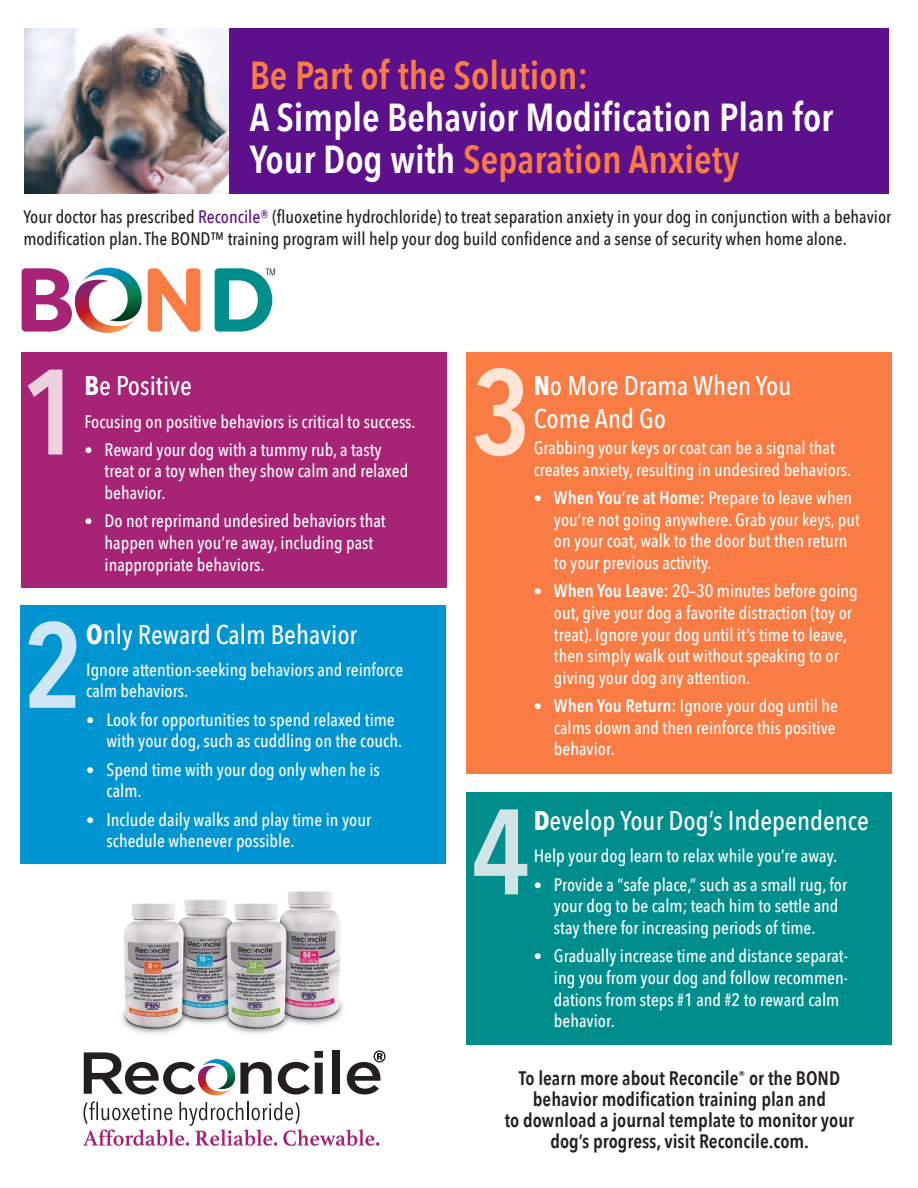
<style>
.page{position:relative;width:918px;height:1188px;background:#fff}
.page>*{position:absolute;margin:0;border:0;box-sizing:border-box;transform-origin:0 0}
.t1{font:600 120px "Avenir Next Condensed";color:#eed1de}
.t2{font:600 120px "Avenir Next Condensed";color:#cfe6f5}
.t3{font:600 120px "Avenir Next Condensed";color:#ffe5d5}
.t4{font:600 120px "Avenir Next Condensed";color:#d0e4e5}
.t5{font:600 39px/42px "Avenir Next Condensed";color:#fff}
.t6{font:600 39px "Avenir Next Condensed";color:#f87c44}
.t7{font:500 27px/32.4px "Avenir Next Condensed";color:#fff}
.t8{font:600 19.5px/21px "Avenir Next Condensed";color:#241f1f;text-align:center}
.t9{font:500 18px/21.6px "Avenir Next Condensed";color:#fff}
.t10{font:500 18px/21.6px "Avenir Next Condensed";color:#241f1f}
.s1{color:#f87c44}
.s2{color:#5c108c}
.s3{font-weight:700}
.s4{font-size:16.5px}
.s5{font-weight:600;font-size:16.5px}
.s6{font-weight:600}
</style>
<div class="page">
<img style="left:25px;top:28px;width:205px;height:166px">
<div style="left:230px;top:28px;width:659px;height:166px;background:#5c108c"></div>
<div style="left:22px;top:353px;width:425px;height:235px;background:#a62375"></div>
<div style="left:21px;top:606px;width:425px;height:258px;background:#0095d0"></div>
<div style="left:467px;top:353px;width:425px;height:421px;background:#f87c44"></div>
<div style="left:467px;top:792px;width:425px;height:254px;background:#008e8c"></div>
<img style="left:121px;top:891px;width:222px;height:143px">
<svg style="left:148px;top:268px;width:52px;height:64px"></svg>
<svg style="left:22px;top:268px;width:120px;height:65px"></svg>
<svg style="left:215px;top:268px;width:60px;height:64px"></svg>
<svg style="left:83px;top:1051px;width:302px;height:95px"></svg>
<h2 class="t6" style="left:250px;top:41px;width:340px">Be Part of the Solution:</h2>
<h2 class="t5" style="left:250px;top:95px;width:585px">A Simple Behavior Modification Plan for<br>Your Dog with <span class="s1">Separation Anxiety</span></h2>
<p class="t10" style="left:23px;top:206px;width:870px">Your doctor has prescribed <span class="s2">Reconcile®</span> (fluoxetine hydrochloride) to treat separation anxiety in your dog in conjunction with a behavior modification plan. The BOND™ training program will help your dog build confidence and a sense of security when home alone.</p>
<h1 class="t1" style="left:21px;top:309px;width:62px">1</h1>
<h1 class="t2" style="left:24px;top:562px;width:62px">2</h1>
<h1 class="t3" style="left:471px;top:309px;width:61px">3</h1>
<h3 class="t7" style="left:84px;top:370px;width:109px"><span class="s3">B</span>e Positive</h3>
<h3 class="t7" style="left:534px;top:370px;width:259px"><span class="s3">N</span>o More Drama When You<br>Come And Go</h3>
<p class="t9" style="left:84px;top:410px;width:333px">Focusing on positive behaviors is critical to success.</p>
<p class="t9" style="left:105px;top:439px;width:305px;text-indent:-20px"><span class="s4">•</span> Reward your dog with a tummy rub, a tasty treat or a toy when they show calm and relaxed behavior.</p>
<p class="t9" style="left:105px;top:510px;width:283px;text-indent:-20px"><span class="s4">•</span> Do not reprimand undesired behaviors that happen when you’re away, including past inappropriate behaviors.</p>
<p class="t9" style="left:534px;top:437px;width:319px">Grabbing your keys or coat can be a signal that creates anxiety, resulting in undesired behaviors.</p>
<p class="t9" style="left:554px;top:487px;width:307px;text-indent:-20px"><span class="s5">•</span> <span class="s6">When You’re at Home:</span> Prepare to leave when you’re not going anywhere. Grab your keys, put on your coat, walk to the door but then return to your previous activity.</p>
<p class="t9" style="left:554px;top:580px;width:305px;text-indent:-20px"><span class="s5">•</span> <span class="s6">When You Leave:</span> 20–30 minutes before going out, give your dog a favorite distraction (toy or treat). Ignore your dog until it’s time to leave, then simply walk out without speaking to or giving your dog any attention.</p>
<p class="t9" style="left:554px;top:695px;width:286px;text-indent:-20px"><span class="s5">•</span> <span class="s6">When You Return:</span> Ignore your dog until he calms down and then reinforce this positive behavior.</p>
<h3 class="t7" style="left:86px;top:618px;width:273px"><span class="s3">O</span>nly Reward Calm Behavior</h3>
<p class="t9" style="left:86px;top:659px;width:319px">Ignore attention-seeking behaviors and reinforce calm behaviors.</p>
<p class="t9" style="left:107px;top:709px;width:297px;text-indent:-20px"><span class="s4">•</span> Look for opportunities to spend relaxed time with your dog, such as cuddling on the couch.</p>
<p class="t9" style="left:107px;top:759px;width:275px;text-indent:-20px"><span class="s4">•</span> Spend time with your dog only when he is calm.</p>
<p class="t9" style="left:107px;top:809px;width:266px;text-indent:-20px"><span class="s4">•</span> Include daily walks and play time in your schedule whenever possible.</p>
<h1 class="t4" style="left:471px;top:749px;width:61px">4</h1>
<h3 class="t7" style="left:534px;top:805px;width:337px"><span class="s3">D</span>evelop Your Dog’s Independence</h3>
<p class="t9" style="left:534px;top:845px;width:305px">Help your dog learn to relax while you’re away.</p>
<p class="t9" style="left:554px;top:874px;width:295px;text-indent:-20px"><span class="s4">•</span> Provide a “safe place,” such as a small rug, for your dog to be calm; teach him to settle and stay there for increasing periods of time.</p>
<p class="t9" style="left:554px;top:945px;width:296px;text-indent:-20px"><span class="s4">•</span> Gradually increase time and distance separat&shy;ing you from your dog and follow recommen&shy;dations from steps #1 and #2 to reward calm behavior.</p>
<p class="t8" style="left:505px;top:1067px;width:351px">To learn more about Reconcile<sup>®</sup> or the BOND behavior modification training plan and<br>to download a journal template to monitor your dog’s progress, visit Reconcile.com.</p>
</div>
